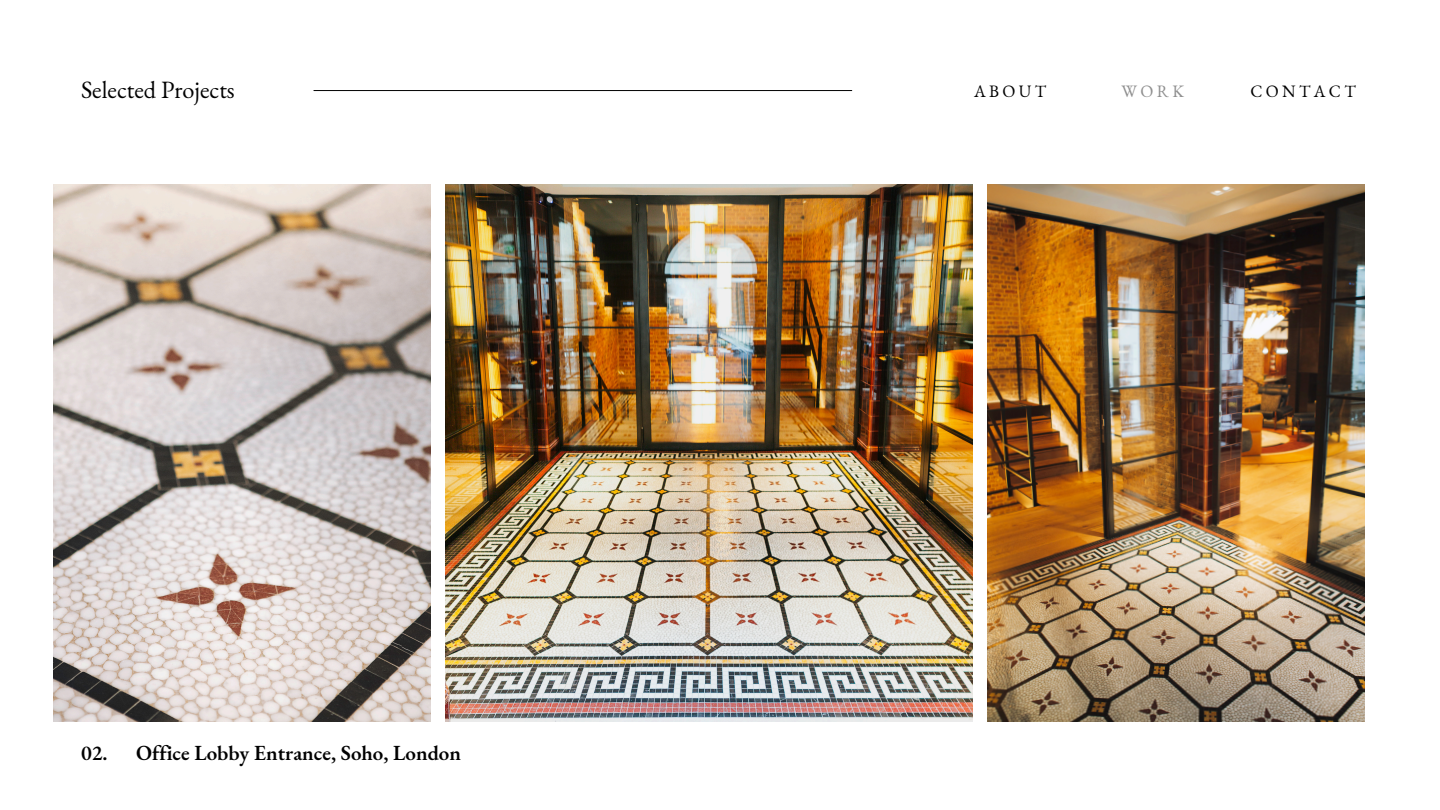
<style>
.page{position:relative;width:1440px;height:810px;background:#fff}
.page>*{position:absolute;margin:0;border:0;box-sizing:border-box;transform-origin:0 0}
.t1{font:24.3px "EB Garamond";color:#000}
.t2{font:600 21px "EB Garamond";color:#000}
.t3{font:17px "EB Garamond";letter-spacing:.2em;color:#000}
.t4{font:17px "EB Garamond";color:#8f8f8f}
</style>
<div class="page">
<hr style="left:314px;top:90px;width:538px;height:1px;background:#000">
<img style="left:53px;top:185px;width:378px;height:537px">
<img style="left:446px;top:185px;width:526px;height:537px">
<img style="left:987px;top:185px;width:377px;height:537px">
<p class="t1" style="left:81px;top:74px;width:155px">Selected Projects</p>
<p class="t3" style="left:974px;top:79px;width:74px">ABOUT</p>
<p class="t4" style="left:1122px;top:79px;width:64px">WORK</p>
<h2 class="t3" style="left:1250px;top:79px;width:107px">CONTACT</h2>
<p class="t2" style="left:81px;top:739px;width:28px">02.</p>
<h2 class="t2" style="left:136px;top:739px;width:326px">Office Lobby Entrance, Soho, London</h2>
</div>
